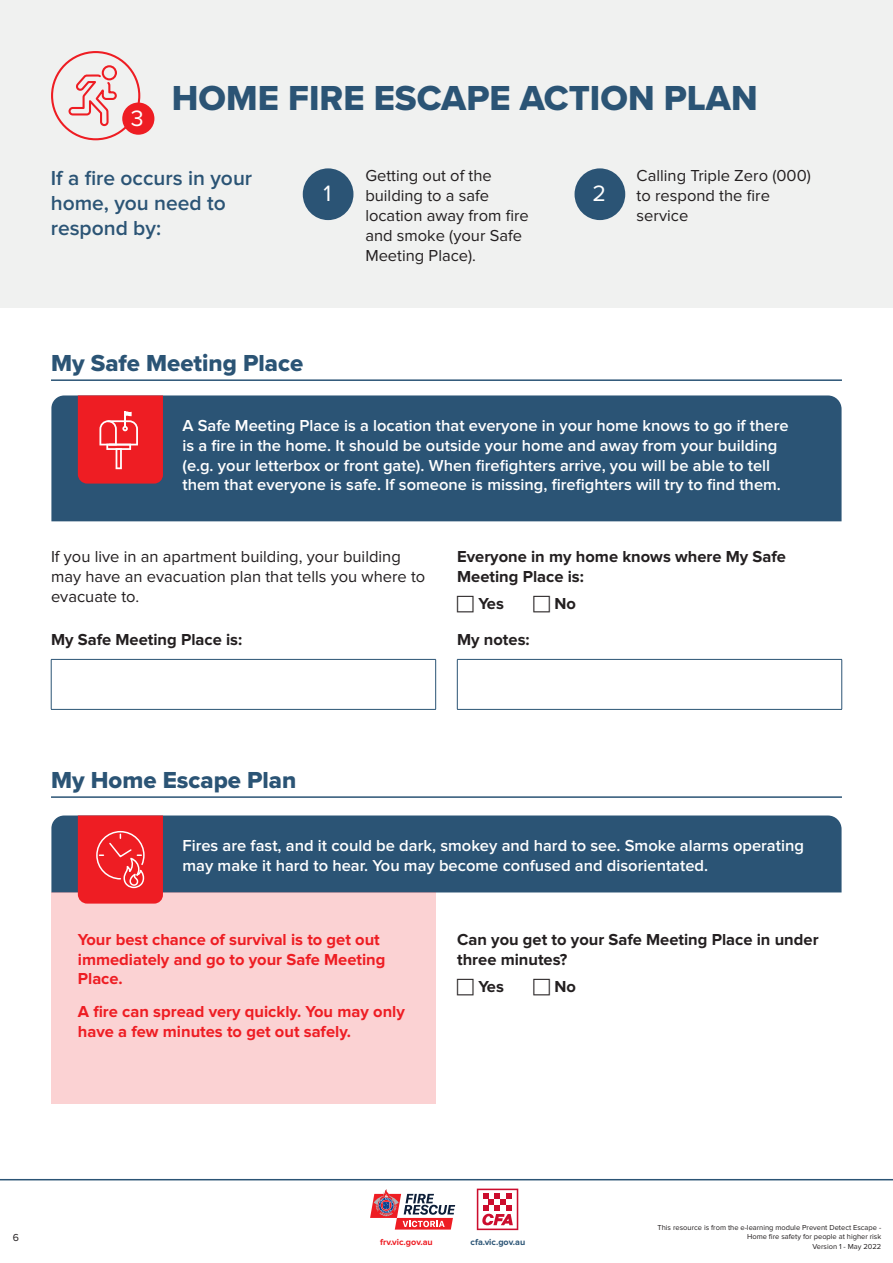
<style>
.page{position:relative;width:893px;height:1263px;background:#fff}
.page>*{position:absolute;margin:0;border:0;box-sizing:border-box;transform-origin:0 0}
.t1{font:36px "Proxima Nova Extrabld";color:#2b5475}
.t2{font:24px "Proxima Nova Extrabld";color:#2b5475}
.t3{font:23.1px "Proxima Nova";color:#fff}
.t4{font:600 21px/25.2px "Proxima Nova";color:#2b5475}
.t5{font:600 16.5px/19.8px "Proxima Nova";color:#fff}
.t6{font:16.5px/19.8px "Proxima Nova";color:#231f20}
.t7{font:700 16.5px/19.8px "Proxima Nova";color:#ee1d23}
.t8{font:700 16.5px/19.8px "Proxima Nova";color:#231f20}
.t9{font:10.5px "Proxima Nova";color:#231f20}
.t10{font:700 9px "Proxima Nova";color:#ee1d23}
.t11{font:700 9px "Proxima Nova";color:#2b5475}
.t12{font:7.5px/9.8px "Proxima Nova";color:#231f20;text-align:right}
</style>
<div class="page">
<div style="left:0;top:0;width:893px;height:307px;background:#f0f1f0"></div>
<hr style="left:51px;top:379px;width:791px;height:2px;background:#2b5475">
<hr style="left:51px;top:659px;width:385px;height:1px;background:#2b5475">
<hr style="left:51px;top:660px;width:1px;height:49px;background:#2b5475">
<hr style="left:435px;top:660px;width:1px;height:49px;background:#2b5475">
<hr style="left:51px;top:709px;width:385px;height:1px;background:#2b5475">
<hr style="left:457px;top:659px;width:385px;height:1px;background:#2b5475">
<hr style="left:457px;top:660px;width:1px;height:49px;background:#2b5475">
<hr style="left:841px;top:660px;width:1px;height:49px;background:#2b5475">
<hr style="left:457px;top:709px;width:385px;height:1px;background:#2b5475">
<hr style="left:51px;top:796px;width:791px;height:2px;background:#2b5475">
<div style="left:51px;top:395px;width:790px;height:126px;background:#2b5475"></div>
<div style="left:51px;top:815px;width:790px;height:77px;background:#2b5475"></div>
<div style="left:51px;top:51px;width:89px;height:89px;border:2px solid #ee1d23;border-radius:50%"></div>
<div style="left:122px;top:103px;width:32px;height:32px;background:#ee1d23;border-radius:50%"></div>
<svg style="left:68px;top:65px;width:49px;height:62px"></svg>
<div style="left:303px;top:168px;width:50px;height:52px;background:#2b5475;border-radius:50%"></div>
<div style="left:575px;top:168px;width:50px;height:52px;background:#2b5475;border-radius:50%"></div>
<svg style="left:78px;top:815px;width:85px;height:77px;background:#ee2c32"></svg>
<svg style="left:78px;top:395px;width:85px;height:89px;background:#ec2b31"></svg>
<div style="left:51px;top:892px;width:385px;height:211px;background:#fbd2d3"></div>
<hr style="left:0;top:1179px;width:893px;height:1px;background:#2b5475">
<svg style="left:476px;top:1188px;width:43px;height:43px"></svg>
<svg style="left:477px;top:1188px;width:41px;height:42px"></svg>
<svg style="left:370px;top:1189px;width:85px;height:40px"></svg>
<h3 class="t3" style="left:131px;top:105px;width:14px">3</h3>
<h1 class="t1" style="left:172px;top:71px;width:587px">HOME FIRE ESCAPE ACTION PLAN</h1>
<p class="t4" style="left:51px;top:166px;width:203px">If a fire occurs in your home, you need to respond by:</p>
<p class="t6" style="left:365px;top:166px;width:165px">Getting out of the building to a safe location away from fire and smoke (your Safe<br>Meeting Place).</p>
<p class="t6" style="left:637px;top:166px;width:176px">Calling Triple Zero (000) to respond the fire service</p>
<h3 class="t3" style="left:324px;top:180px;width:9px">1</h3>
<h3 class="t3" style="left:592px;top:180px;width:15px">2</h3>
<h2 class="t2" style="left:51px;top:345px;width:254px">My Safe Meeting Place</h2>
<p class="t5" style="left:182px;top:416px;width:608px">A Safe Meeting Place is a location that everyone in your home knows to go if there is a fire in the home. It should be outside your home and away from your building (e.g. your letterbox or front gate). When firefighters arrive, you will be able to tell them that everyone is safe. If someone is missing, firefighters will try to find them.</p>
<p class="t6" style="left:51px;top:547px;width:376px">If you live in an apartment building, your building may have an evacuation plan that tells you where to evacuate to.</p>
<p class="t8" style="left:51px;top:630px;width:193px">My Safe Meeting Place is:</p>
<p class="t8" style="left:457px;top:547px;width:330px">Everyone in my home knows where My Safe<br>Meeting Place is:</p>
<p class="t8" style="left:478px;top:594px;width:27px">Yes</p>
<p class="t8" style="left:555px;top:594px;width:23px">No</p>
<p class="t8" style="left:457px;top:630px;width:74px">My notes:</p>
<h2 class="t2" style="left:51px;top:762px;width:247px">My Home Escape Plan</h2>
<p class="t5" style="left:182px;top:836px;width:623px">Fires are fast, and it could be dark, smokey and hard to see. Smoke alarms operating may make it hard to hear. You may become confused and disorientated.</p>
<p class="t7" style="left:78px;top:930px;width:309px">Your best chance of survival is to get out immediately and go to your Safe Meeting<br>Place.</p>
<p class="t7" style="left:78px;top:1002px;width:328px">A fire can spread very quickly. You may only have a few minutes to get out safely.</p>
<p class="t8" style="left:457px;top:930px;width:363px">Can you get to your Safe Meeting Place in under three minutes?</p>
<p class="t8" style="left:478px;top:977px;width:27px">Yes</p>
<p class="t8" style="left:555px;top:977px;width:23px">No</p>
<p class="t9" style="left:13px;top:1231px;width:8px">6</p>
<p class="t10" style="left:380px;top:1237px;width:54px">frv.vic.gov.au</p>
<p class="t11" style="left:471px;top:1237px;width:56px">cfa.vic.gov.au</p>
<p class="t12" style="left:657px;top:1222px;width:225px">This resource is from the e-learning module Prevent Detect Escape -<br>Home fire safety for people at higher risk<br>Version 1 - May 2022</p>
</div>
